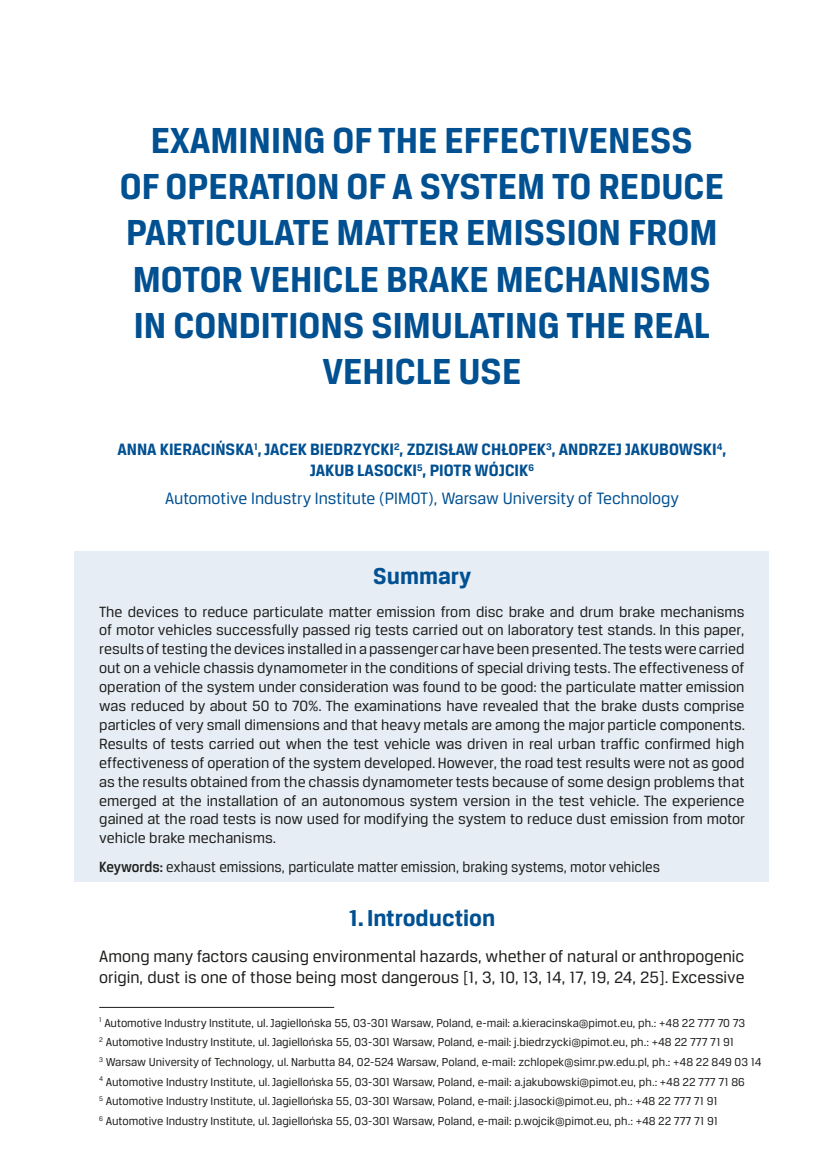
<style>
.page{position:relative;width:819px;height:1161px;background:#fff}
.page>*{position:absolute;margin:0;border:0;box-sizing:border-box;transform-origin:0 0}
.t1{font:700 38.5px/46.2px "Breuer Text";color:#005092;text-align:center}
.rozdzial_maly_ang{font:700 24.5px "Breuer Text";color:#005092}
.podstawowy_ang{font:17.5px/21px "Breuer Text";color:#1d1d1b}
.podst_ang{font:700 17.5px/21px "Breuer Text";color:#005092;text-align:center}
.podst_ang-2{font:17.5px "Breuer Text";color:#005092}
.streszcz_ang{font:15.75px/18.9px "Breuer Text";color:#1d1d1b;text-align:justify}
.streszcz_pol{font:15.75px "Breuer Text";color:#1d1d1b;scale:.94 1}
.przypisy{font:12.25px "Breuer Text";color:#1d1d1b}
.s1{font-weight:500}
</style>
<div class="page">
<div style="left:74px;top:551px;width:695px;height:330px;background:#e6edf4"></div>
<hr style="left:99px;top:1007px;width:235px;height:1px;background:#1d1d1b">
<p class="t1" style="left:120px;top:117px;width:605px">EXAMINING OF THE EFFECTIVENESS<br>OF OPERATION OF A SYSTEM TO REDUCE<br>PARTICULATE MATTER EMISSION FROM<br>MOTOR VEHICLE BRAKE MECHANISMS<br>IN CONDITIONS SIMULATING THE REAL<br>VEHICLE USE</p>
<p class="podst_ang" style="left:117px;top:439px;width:610px">ANNA KIERACIŃSKA<sup>1</sup>, JACEK BIEDRZYCKI<sup>2</sup>, ZDZISŁAW CHŁOPEK<sup>3</sup>, ANDRZEJ JAKUBOWSKI<sup>4</sup>,<br>JAKUB LASOCKI<sup>5</sup>, PIOTR WÓJCIK<sup>6</sup></p>
<p class="podst_ang-2" style="left:165px;top:489px;width:515px">Automotive Industry Institute (PIMOT), Warsaw University of Technology</p>
<p class="rozdzial_maly_ang" style="left:373px;top:562px;width:100px">Summary</p>
<p class="streszcz_ang" style="left:99px;top:602px;width:647px">The devices to reduce particulate matter emission from disc brake and drum brake mechanisms of motor vehicles successfully passed rig tests carried out on laboratory test stands. In this paper, results of testing the devices installed in a passenger car have been presented. The tests were carried out on a vehicle chassis dynamometer in the conditions of special driving tests. The effectiveness of operation of the system under consideration was found to be good: the particulate matter emission was reduced by about 50 to 70%. The examinations have revealed that the brake dusts comprise particles of very small dimensions and that heavy metals are among the major particle components.<br>Results of tests carried out when the test vehicle was driven in real urban traffic confirmed high effectiveness of operation of the system developed. However, the road test results were not as good as the results obtained from the chassis dynamometer tests because of some design problems that emerged at the installation of an autonomous system version in the test vehicle. The experience gained at the road tests is now used for modifying the system to reduce dust emission from motor vehicle brake mechanisms.</p>
<p class="streszcz_pol" style="left:99px;top:858px;width:598px"><span class="s1">Keywords:</span> exhaust emissions, particulate matter emission, braking systems, motor vehicles</p>
<p class="rozdzial_maly_ang" style="left:348px;top:905px;width:148px">1. Introduction</p>
<p class="podstawowy_ang" style="left:99px;top:946px;width:646px">Among many factors causing environmental hazards, whether of natural or anthropogenic origin, dust is one of those being most dangerous [1, 3, 10, 13, 14, 17, 19, 24, 25]. Excessive</p>
<p class="przypisy" style="left:99px;top:1016px;width:647px"><sup>1</sup> Automotive Industry Institute, ul. Jagiellońska 55, 03-301 Warsaw, Poland, e-mail: a.kieracinska@pimot.eu, ph.: +48 22 777 70 73</p>
<p class="przypisy" style="left:99px;top:1035px;width:636px"><sup>2</sup> Automotive Industry Institute, ul. Jagiellońska 55, 03-301 Warsaw, Poland, e-mail: j.biedrzycki@pimot.eu, ph.: +48 22 777 71 91</p>
<p class="przypisy" style="left:99px;top:1055px;width:663px"><sup>3</sup> Warsaw University of Technology, ul. Narbutta 84, 02-524 Warsaw, Poland, e-mail: zchlopek@simr.pw.edu.pl, ph.: +48 22 849 03 14</p>
<p class="przypisy" style="left:99px;top:1075px;width:647px"><sup>4</sup> Automotive Industry Institute, ul. Jagiellońska 55, 03-301 Warsaw, Poland, e-mail: a.jakubowski@pimot.eu, ph.: +48 22 777 71 86</p>
<p class="przypisy" style="left:99px;top:1094px;width:619px"><sup>5</sup> Automotive Industry Institute, ul. Jagiellońska 55, 03-301 Warsaw, Poland, e-mail: j.lasocki@pimot.eu, ph.: +48 22 777 71 91</p>
<p class="przypisy" style="left:99px;top:1114px;width:620px"><sup>6</sup> Automotive Industry Institute, ul. Jagiellońska 55, 03-301 Warsaw, Poland, e-mail: p.wojcik@pimot.eu, ph.: +48 22 777 71 91</p>
</div>
